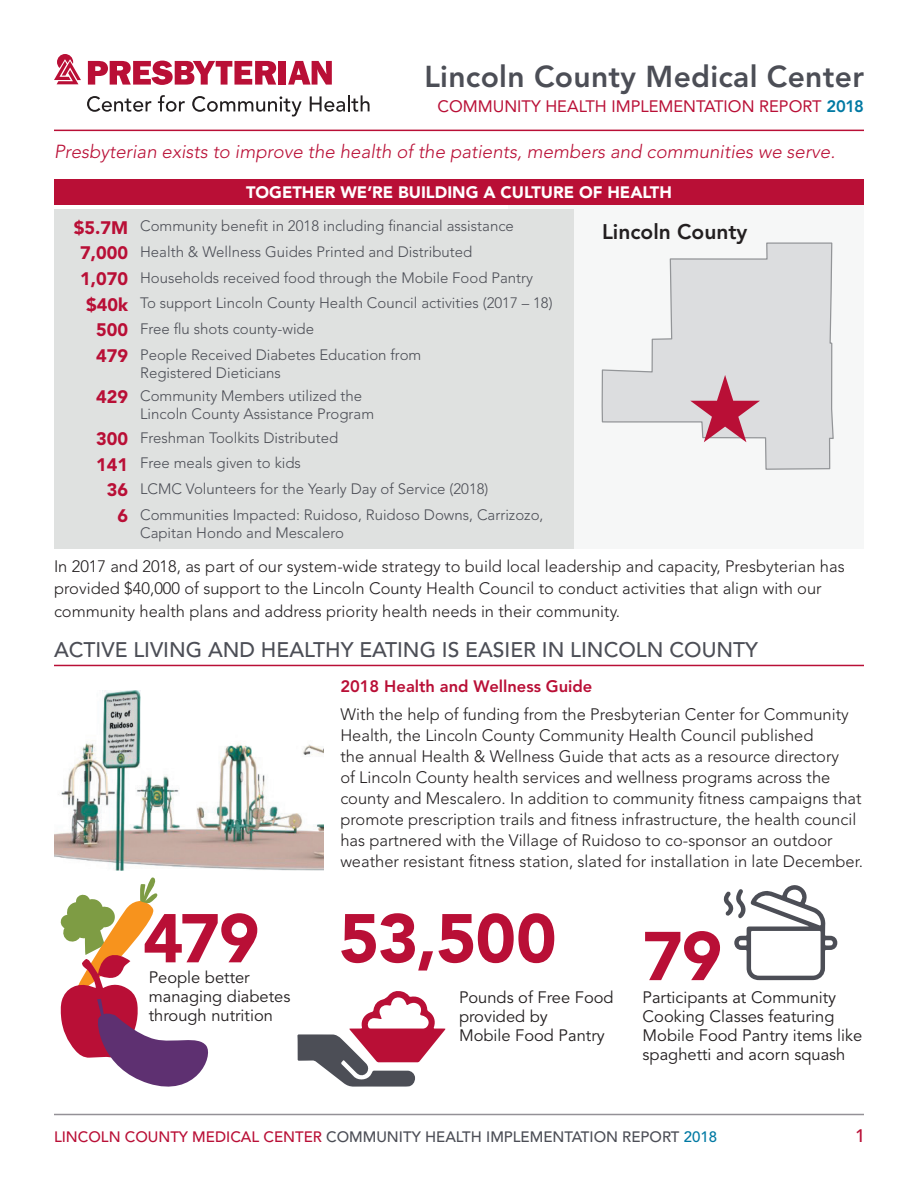
<style>
.page{position:relative;width:918px;height:1188px;background:#fff}
.page>*{position:absolute;margin:0;border:0;box-sizing:border-box;transform-origin:0 0}
.t1{font:900 68.25px "Avenir";letter-spacing:-.02em;color:#b90f36}
.t2{font:800 30px "Avenir";letter-spacing:.01em;color:#4c4e56}
.t3{font:500 21px "Avenir";color:#4c4e56}
.t4{font:800 21px "Avenir";color:#231f20}
.t5{font:italic 300 18.75px "Avenir";color:#b90f36}
.t6{font:500 18px "Avenir";color:#b90f36}
.t7{font:300 16.5px/21px "Avenir";color:#231f20}
.t8{font:16.5px/18.9px "Avenir";color:#231f20}
.t9{font:16.5px "Avenir";color:#b90f36}
.t10{font:900 16.5px "Avenir";color:#fff}
.t11{font:800 16.5px "Avenir";color:#b90f36}
.t12{font:300 15px/23.4px "Avenir";color:#4c4e56}
.t13{font:500 15px "Avenir";color:#4c4e56}
.s1{font-weight:800;color:#0079a3}
.s2{font-weight:900;font-size:18px;color:#b90f36}
.s3{color:#b90f36}
.s4{color:#0079a3}
</style>
<div class="page">
<div style="left:509px;top:180px;width:355px;height:369px;background:#f6f7f7"></div>
<hr style="left:54px;top:130px;width:810px;height:1px;background:#b90f36">
<svg style="left:88px;top:61px;width:188px;height:24px"></svg>
<div style="left:279px;top:61px;width:7px;height:24px;background:#b90f36"></div>
<svg style="left:288px;top:61px;width:44px;height:24px"></svg>
<svg style="left:54px;top:54px;width:27px;height:30px"></svg>
<svg style="left:87px;top:96px;width:64px;height:16px"></svg>
<svg style="left:158px;top:95px;width:27px;height:17px"></svg>
<svg style="left:192px;top:96px;width:110px;height:21px"></svg>
<svg style="left:310px;top:95px;width:60px;height:17px"></svg>
<div style="left:54px;top:209px;width:519px;height:340px;background:#dfe1e0"></div>
<div style="left:54px;top:180px;width:810px;height:25px;background:#b90f36"></div>
<hr style="left:54px;top:665px;width:810px;height:1px;background:#b90f36">
<svg style="left:601px;top:242px;width:233px;height:228px"></svg>
<svg style="left:690px;top:375px;width:70px;height:67px;background:#d19aa8"></svg>
<svg style="left:60px;top:877px;width:148px;height:210px"></svg>
<img style="left:54px;top:691px;width:269px;height:179px">
<svg style="left:723px;top:885px;width:114px;height:95px"></svg>
<svg style="left:297px;top:991px;width:148px;height:96px"></svg>
<hr style="left:54px;top:1114px;width:810px;height:1px;background:#949197">
<h2 class="t2" style="left:424px;top:59px;width:441px">Lincoln County Medical Center</h2>
<p class="t9" style="left:438px;top:97px;width:428px">COMMUNITY HEALTH IMPLEMENTATION REPORT <span class="s1">2018</span></p>
<p class="t5" style="left:54px;top:141px;width:783px">Presbyterian exists to improve the health of the patients, members and communities we serve.</p>
<p class="t10" style="left:246px;top:183px;width:427px">TOGETHER WE’RE BUILDING A CULTURE OF HEALTH</p>
<p class="t12" style="left:74px;top:214px;width:442px"><span class="s2">$5.7M</span> Community benefit in 2018 including financial assistance</p>
<p class="t12" style="left:80px;top:240px;width:394px"><span class="s2">7,000</span> Health &amp; Wellness Guides Printed and Distributed</p>
<p class="t12" style="left:80px;top:266px;width:454px"><span class="s2">1,070</span> Households received food through the Mobile Food Pantry</p>
<p class="t12" style="left:86px;top:291px;width:468px"><span class="s2">$40k</span> To support Lincoln County Health Council activities (2017 – 18)</p>
<p class="t12" style="left:96px;top:317px;width:219px"><span class="s2">500</span> Free flu shots county-wide</p>
<p class="t12" style="left:96px;top:343px;width:327px"><span class="s2">479</span> People Received Diabetes Education from</p>
<p class="t12" style="left:96px;top:361px;width:267px;text-indent:44px">Registered Dieticians<br><span class="s2">429</span> Community Members utilized the</p>
<p class="t12" style="left:96px;top:402px;width:279px;text-indent:44px">Lincoln County Assistance Program<br><span class="s2">300</span> Freshman Toolkits Distributed</p>
<p class="t12" style="left:96px;top:451px;width:206px"><span class="s2">141</span> Free meals given to kids</p>
<p class="t12" style="left:107px;top:477px;width:383px"><span class="s2">36</span> LCMC Volunteers for the Yearly Day of Service (2018)</p>
<p class="t12" style="left:117px;top:503px;width:428px"><span class="s2">6</span> Communities Impacted: Ruidoso, Ruidoso Downs, Carrizozo,</p>
<p class="t12" style="left:140px;top:521px;width:206px">Capitan Hondo and Mescalero</p>
<p class="t4" style="left:602px;top:220px;width:147px">Lincoln County</p>
<p class="t7" style="left:54px;top:555px;width:792px;line-height:22.5px">In 2017 and 2018, as part of our system-wide strategy to build local leadership and capacity, Presbyterian has provided $40,000 of support to the Lincoln County Health Council to conduct activities that align with our community health plans and address priority health needs in their community.</p>
<p class="t3" style="left:54px;top:637px;width:706px">ACTIVE LIVING AND HEALTHY EATING IS EASIER IN LINCOLN COUNTY</p>
<p class="t11" style="left:340px;top:677px;width:254px">2018 Health and Wellness Guide</p>
<p class="t7" style="left:340px;top:704px;width:524px">With the help of funding from the Presbyterian Center for Community Health, the Lincoln County Community Health Council published<br>the annual Health &amp; Wellness Guide that acts as a resource directory<br>of Lincoln County health services and wellness programs across the county and Mescalero. In addition to community fitness campaigns that promote prescription trails and fitness infrastructure, the health council has partnered with the Village of Ruidoso to co-sponsor an outdoor weather resistant fitness station, slated for installation in late December.</p>
<h1 class="t1" style="left:143px;top:897px;width:415px">479 53,500</h1>
<p class="t8" style="left:149px;top:968px;width:143px">People better managing diabetes through nutrition</p>
<p class="t8" style="left:459px;top:989px;width:156px">Pounds of Free Food provided by<br>Mobile Food Pantry</p>
<h1 class="t1" style="left:643px;top:915px;width:81px">79</h1>
<p class="t8" style="left:643px;top:989px;width:221px">Participants at Community<br>Cooking Classes featuring<br>Mobile Food Pantry items like spaghetti and acorn squash</p>
<p class="t13" style="left:54px;top:1128px;width:665px"><span class="s3">LINCOLN COUNTY MEDICAL CENTER</span> COMMUNITY HEALTH IMPLEMENTATION REPORT <span class="s4">2018</span></p>
<p class="t6" style="left:855px;top:1125px;width:12px">1</p>
</div>
